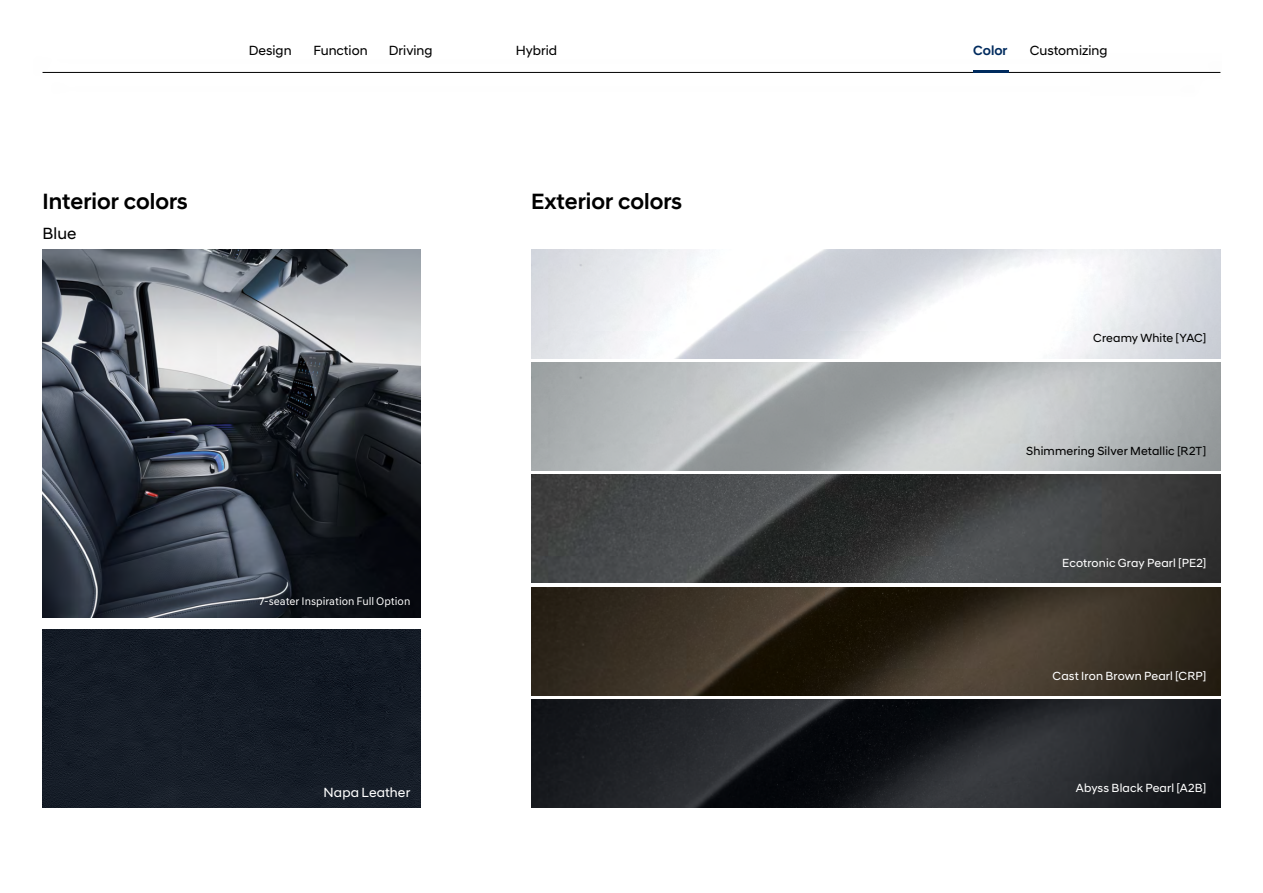
<style>
.page{position:relative;width:1263px;height:893px;background:#fff}
.page>*{position:absolute;margin:0;border:0;box-sizing:border-box;transform-origin:0 0}
.t1{font:22.5px "Hyundai Sans Head KROTF Medium";color:#000}
.t2{font:16.5px "Hyundai Sans Head KROTF Regular";color:#000}
.t3{font:13.5px "Hyundai Sans Head KROTF Regular";color:#000}
.t4{font:13.5px "Hyundai Sans Head KROTF Regular";letter-spacing:.01em;color:#fff}
.t5{font:13.5px "Hyundai Sans Head KROTF Medium";color:#002b5e}
.t6{font:12px "Hyundai Sans Head KROTF Regular";letter-spacing:.015em;color:#fff}
.t7{font:12px "Hyundai Sans Head KROTF Regular";letter-spacing:.015em;color:#000}
.t8{font:11.25px "Hyundai Sans Text KROTF Regular";color:#fff}
</style>
<div class="page">
<img style="left:531px;top:475px;width:689px;height:108px">
<img style="left:531px;top:587px;width:689px;height:108px">
<div style="left:43px;top:629px;width:378px;height:179px;background:#151c27"></div>
<img style="left:43px;top:250px;width:378px;height:368px">
<img style="left:531px;top:700px;width:689px;height:108px">
<hr style="left:43px;top:72px;width:1177px;height:1px;background:#000">
<hr style="left:973px;top:70px;width:35px;height:3px;background:#002b5e">
<p class="t3" style="left:249px;top:43px;width:44px">Design</p>
<p class="t3" style="left:313px;top:43px;width:56px">Function</p>
<p class="t3" style="left:389px;top:43px;width:45px">Driving</p>
<p class="t3" style="left:516px;top:43px;width:43px">Hybrid</p>
<p class="t5" style="left:973px;top:43px;width:36px">Color</p>
<p class="t3" style="left:1030px;top:43px;width:79px">Customizing</p>
<h1 class="t1" style="left:43px;top:187px;width:147px">Interior colors</h1>
<h1 class="t1" style="left:531px;top:187px;width:153px">Exterior colors</h1>
<h2 class="t2" style="left:43px;top:224px;width:35px">Blue</h2>
<p class="t8" style="left:259px;top:595px;width:153px">7-seater Inspiration Full Option</p>
<p class="t4" style="left:323px;top:784px;width:88px">Napa Leather</p>
<p class="t7" style="left:1093px;top:331px;width:115px">Creamy White [YAC]</p>
<p class="t7" style="left:1026px;top:444px;width:182px">Shimmering Silver Metallic [R2T]</p>
<p class="t6" style="left:1062px;top:556px;width:146px">Ecotronic Gray Pearl [PE2]</p>
<p class="t6" style="left:1053px;top:668px;width:155px">Cast Iron Brown Pearl [CRP]</p>
<p class="t6" style="left:1076px;top:781px;width:132px">Abyss Black Pearl [A2B]</p>
</div>
